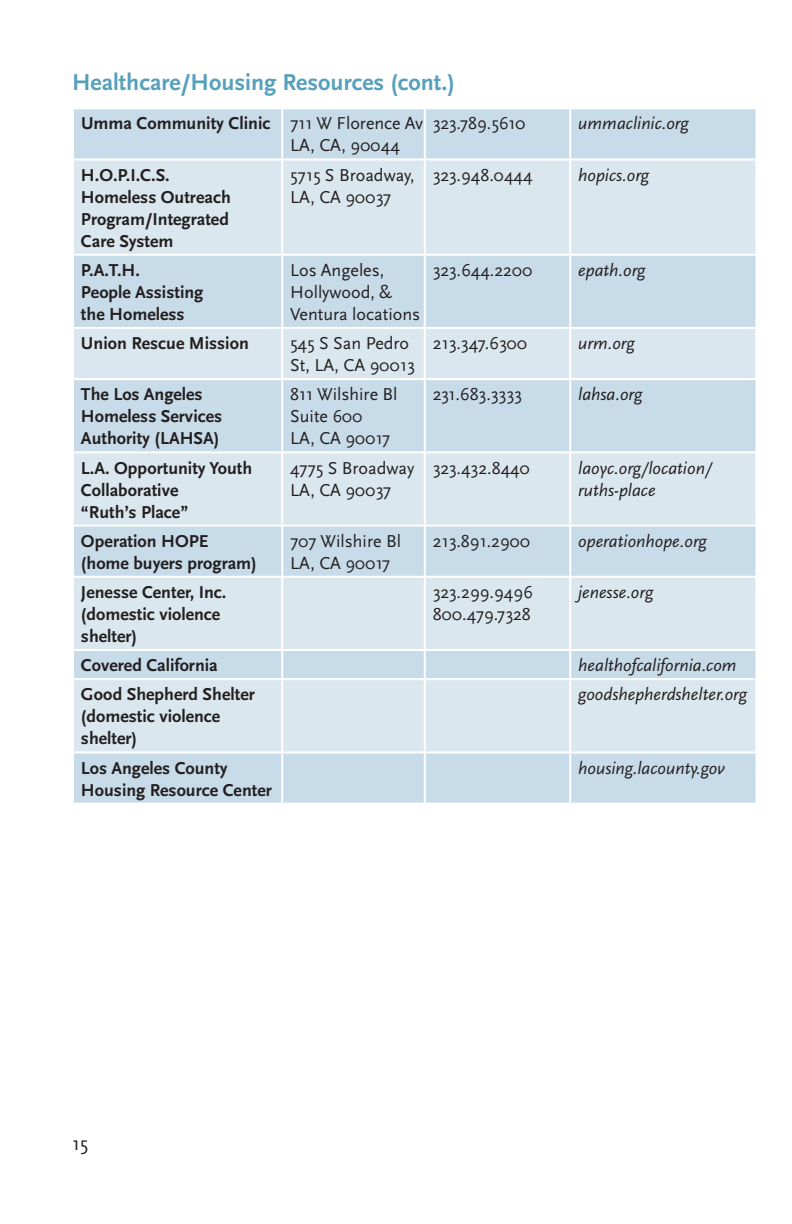
<style>
.page{position:relative;width:792px;height:1224px;background:#fff}
.page>*{position:absolute;margin:0;border:0;box-sizing:border-box;transform-origin:0 0}
.t1{font:700 24px "Scala Sans Pro";color:#57a0bc}
.t2{font:20px "Scala Sans Pro";color:#231f20}
.t3{font:700 18px/22px "Scala Sans Pro";color:#231f20}
.t4{font:18px/22px "Scala Sans Pro";color:#231f20}
.t5{font:italic 18px/22px "Scala Sans Pro";color:#231f20}
.s1{font-weight:700}
</style>
<div class="page">
<div style="left:74px;top:109px;width:681px;height:694px;background:#c8dbe8"></div>
<svg style="left:74px;top:160px;width:681px;height:591px;background:#d3e2eb"></svg>
<hr style="left:281px;top:109px;width:2px;height:49px;background:#fff">
<hr style="left:424px;top:109px;width:2px;height:49px;background:#fff">
<hr style="left:569px;top:109px;width:2px;height:49px;background:#fff">
<hr style="left:281px;top:160px;width:2px;height:94px;background:#fff">
<hr style="left:424px;top:160px;width:2px;height:94px;background:#fff">
<hr style="left:569px;top:160px;width:2px;height:94px;background:#fff">
<hr style="left:281px;top:256px;width:2px;height:71px;background:#fff">
<hr style="left:424px;top:256px;width:2px;height:71px;background:#fff">
<hr style="left:569px;top:256px;width:2px;height:71px;background:#fff">
<hr style="left:281px;top:329px;width:2px;height:49px;background:#fff">
<hr style="left:424px;top:329px;width:2px;height:49px;background:#fff">
<hr style="left:569px;top:329px;width:2px;height:49px;background:#fff">
<hr style="left:281px;top:380px;width:2px;height:71px;background:#fff">
<hr style="left:424px;top:380px;width:2px;height:71px;background:#fff">
<hr style="left:569px;top:380px;width:2px;height:71px;background:#fff">
<hr style="left:281px;top:453px;width:2px;height:72px;background:#fff">
<hr style="left:424px;top:453px;width:2px;height:72px;background:#fff">
<hr style="left:569px;top:453px;width:2px;height:72px;background:#fff">
<hr style="left:281px;top:527px;width:2px;height:49px;background:#fff">
<hr style="left:424px;top:527px;width:2px;height:49px;background:#fff">
<hr style="left:569px;top:527px;width:2px;height:49px;background:#fff">
<hr style="left:281px;top:578px;width:2px;height:71px;background:#fff">
<hr style="left:424px;top:578px;width:2px;height:71px;background:#fff">
<hr style="left:569px;top:578px;width:2px;height:71px;background:#fff">
<hr style="left:281px;top:651px;width:2px;height:27px;background:#fff">
<hr style="left:424px;top:651px;width:2px;height:27px;background:#fff">
<hr style="left:569px;top:651px;width:2px;height:27px;background:#fff">
<hr style="left:281px;top:680px;width:2px;height:71px;background:#fff">
<hr style="left:424px;top:680px;width:2px;height:71px;background:#fff">
<hr style="left:569px;top:680px;width:2px;height:71px;background:#fff">
<hr style="left:281px;top:753px;width:2px;height:50px;background:#fff">
<hr style="left:424px;top:753px;width:2px;height:50px;background:#fff">
<hr style="left:569px;top:753px;width:2px;height:50px;background:#fff">
<hr style="left:72px;top:158px;width:210px;height:2px;background:#fff">
<hr style="left:282px;top:158px;width:143px;height:2px;background:#fff">
<hr style="left:425px;top:158px;width:145px;height:2px;background:#fff">
<hr style="left:570px;top:158px;width:187px;height:2px;background:#fff">
<hr style="left:72px;top:254px;width:210px;height:2px;background:#fff">
<hr style="left:282px;top:254px;width:143px;height:2px;background:#fff">
<hr style="left:425px;top:254px;width:145px;height:2px;background:#fff">
<hr style="left:570px;top:254px;width:187px;height:2px;background:#fff">
<hr style="left:72px;top:327px;width:210px;height:2px;background:#fff">
<hr style="left:282px;top:327px;width:143px;height:2px;background:#fff">
<hr style="left:425px;top:327px;width:145px;height:2px;background:#fff">
<hr style="left:570px;top:327px;width:187px;height:2px;background:#fff">
<hr style="left:72px;top:378px;width:210px;height:2px;background:#fff">
<hr style="left:282px;top:378px;width:143px;height:2px;background:#fff">
<hr style="left:425px;top:378px;width:145px;height:2px;background:#fff">
<hr style="left:570px;top:378px;width:187px;height:2px;background:#fff">
<hr style="left:72px;top:451px;width:210px;height:2px;background:#fff">
<hr style="left:282px;top:451px;width:143px;height:2px;background:#fff">
<hr style="left:425px;top:451px;width:145px;height:2px;background:#fff">
<hr style="left:570px;top:451px;width:187px;height:2px;background:#fff">
<hr style="left:72px;top:525px;width:210px;height:2px;background:#fff">
<hr style="left:282px;top:525px;width:143px;height:2px;background:#fff">
<hr style="left:425px;top:525px;width:145px;height:2px;background:#fff">
<hr style="left:570px;top:525px;width:187px;height:2px;background:#fff">
<hr style="left:72px;top:576px;width:210px;height:2px;background:#fff">
<hr style="left:282px;top:576px;width:143px;height:2px;background:#fff">
<hr style="left:425px;top:576px;width:145px;height:2px;background:#fff">
<hr style="left:570px;top:576px;width:187px;height:2px;background:#fff">
<hr style="left:72px;top:649px;width:210px;height:2px;background:#fff">
<hr style="left:282px;top:649px;width:143px;height:2px;background:#fff">
<hr style="left:425px;top:649px;width:145px;height:2px;background:#fff">
<hr style="left:570px;top:649px;width:187px;height:2px;background:#fff">
<hr style="left:72px;top:678px;width:210px;height:2px;background:#fff">
<hr style="left:282px;top:678px;width:143px;height:2px;background:#fff">
<hr style="left:425px;top:678px;width:145px;height:2px;background:#fff">
<hr style="left:570px;top:678px;width:187px;height:2px;background:#fff">
<hr style="left:72px;top:751px;width:210px;height:2px;background:#fff">
<hr style="left:282px;top:751px;width:143px;height:2px;background:#fff">
<hr style="left:425px;top:751px;width:145px;height:2px;background:#fff">
<hr style="left:570px;top:751px;width:187px;height:2px;background:#fff">
<h1 class="t1" style="left:72px;top:68px;width:384px">Healthcare/Housing Resources (cont.)</h1>
<p class="t4" style="left:290px;top:113px;width:134px;text-indent:-209px"><span class="s1">Umma Community Clinic</span> 711 W Florence Av<br>LA, CA, 90044</p>
<p class="t4" style="left:433px;top:113px;width:95px">323.789.5610</p>
<p class="t5" style="left:578px;top:113px;width:112px">ummaclinic.org</p>
<p class="t3" style="left:81px;top:164px;width:151px">H.O.P.I.C.S.<br>Homeless Outreach<br>Program/Integrated<br>Care System</p>
<p class="t4" style="left:290px;top:164px;width:126px">5715 S Broadway,<br>LA, CA 90037</p>
<p class="t4" style="left:433px;top:164px;width:101px">323.948.0444</p>
<p class="t5" style="left:578px;top:164px;width:72px">hopics.org</p>
<p class="t3" style="left:81px;top:259px;width:124px">P.A.T.H.<br>People Assisting the Homeless</p>
<p class="t4" style="left:290px;top:259px;width:132px">Los Angeles,<br>Hollywood, &amp;<br>Ventura locations</p>
<p class="t4" style="left:433px;top:259px;width:101px">323.644.2200</p>
<p class="t5" style="left:578px;top:259px;width:69px">epath.org</p>
<p class="t3" style="left:81px;top:332px;width:169px">Union Rescue Mission</p>
<p class="t4" style="left:290px;top:332px;width:126px">545 S San Pedro<br>St, LA, CA 90013</p>
<p class="t4" style="left:433px;top:332px;width:96px">213.347.6300</p>
<p class="t5" style="left:578px;top:332px;width:58px">urm.org</p>
<p class="t3" style="left:81px;top:384px;width:143px">The Los Angeles<br>Homeless Services<br>Authority (LAHSA)</p>
<p class="t4" style="left:290px;top:384px;width:109px">811 Wilshire Bl<br>Suite 600<br>LA, CA 90017</p>
<p class="t4" style="left:433px;top:384px;width:91px">231.683.3333</p>
<p class="t5" style="left:578px;top:384px;width:66px">lahsa.org</p>
<p class="t3" style="left:81px;top:457px;width:173px">L.A. Opportunity Youth<br>Collaborative<br>“Ruth’s Place”</p>
<p class="t4" style="left:290px;top:457px;width:126px">4775 S Broadway<br>LA, CA 90037</p>
<p class="t4" style="left:433px;top:457px;width:99px">323.432.8440</p>
<p class="t5" style="left:578px;top:457px;width:136px">laoyc.org/location/ ruths-place</p>
<p class="t3" style="left:81px;top:530px;width:177px">Operation HOPE (home buyers program)</p>
<p class="t4" style="left:290px;top:530px;width:112px">707 Wilshire Bl<br>LA, CA 90017</p>
<p class="t4" style="left:433px;top:530px;width:99px">213.891.2900</p>
<p class="t5" style="left:578px;top:530px;width:130px">operationhope.org</p>
<p class="t3" style="left:81px;top:581px;width:147px">Jenesse Center, Inc. (domestic violence shelter)</p>
<p class="t4" style="left:433px;top:581px;width:102px">323.299.9496<br>800.479.7328</p>
<p class="t5" style="left:578px;top:581px;width:77px">jenesse.org</p>
<p class="t3" style="left:81px;top:654px;width:138px">Covered California</p>
<p class="t5" style="left:578px;top:654px;width:160px">healthofcalifornia.com</p>
<p class="t3" style="left:81px;top:684px;width:175px">Good Shepherd Shelter (domestic violence shelter)</p>
<p class="t5" style="left:578px;top:684px;width:170px">goodshepherdshelter.org</p>
<p class="t3" style="left:81px;top:757px;width:192px">Los Angeles County<br>Housing Resource Center</p>
<p class="t5" style="left:578px;top:757px;width:148px">housing.lacounty.gov</p>
<p class="t2" style="left:72px;top:1132px;width:18px">15</p>
</div>
